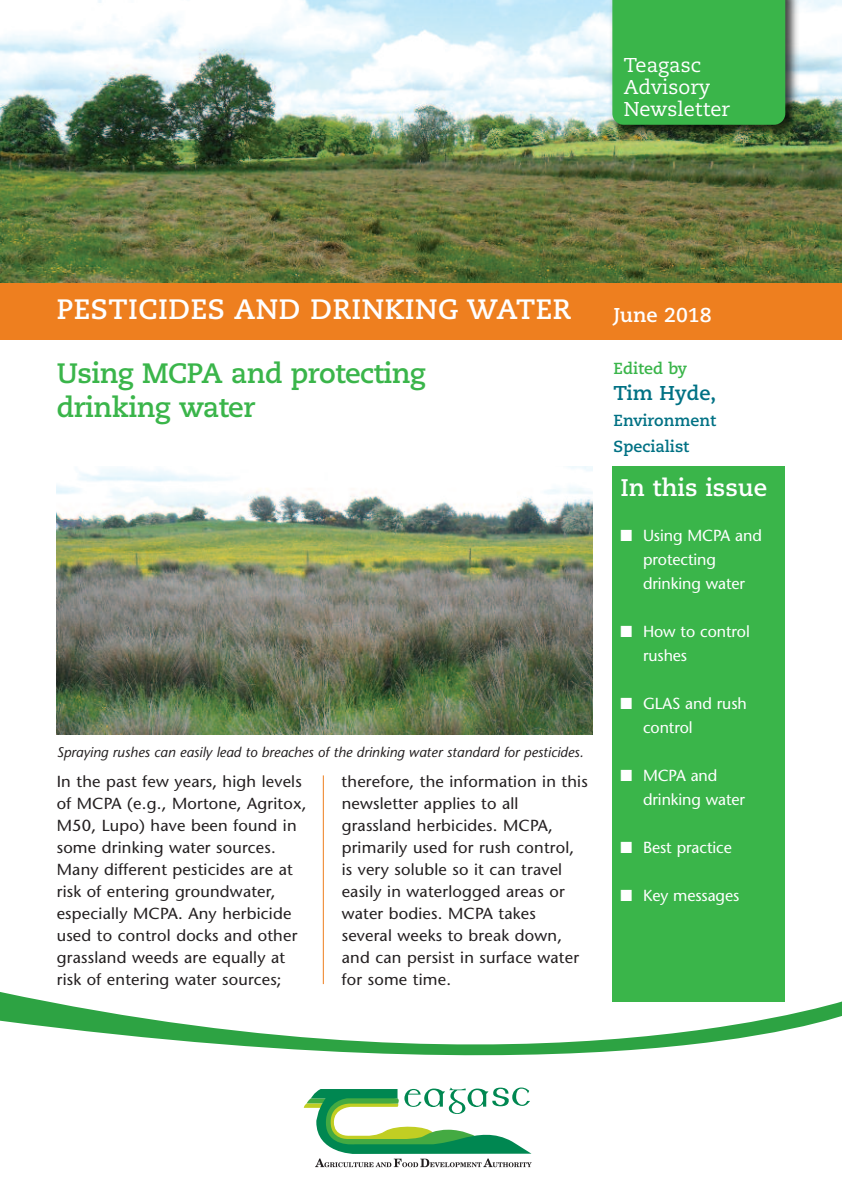
<style>
.page{position:relative;width:842px;height:1191px;background:#fff}
.page>*{position:absolute;margin:0;border:0;box-sizing:border-box;transform-origin:0 0}
.t1{font:700 28px/34.6px "Caecilia";letter-spacing:-.02em;color:#3ab54a}
.t2{font:700 28px "Caecilia";letter-spacing:.02em;color:#fff}
.t3{font:700 24px "Caecilia";color:#fff}
.t4{font:20px/22px "Caecilia";color:#fff}
.t5{font:700 20px "Caecilia";color:#fff}
.t6{font:700 20px "Caecilia";color:#007184}
.t7{font:16px/22px "Stone Sans";letter-spacing:.01em;color:#231f20}
.t8{font:16px/24px "Stone Sans";letter-spacing:-.005em;color:#fff}
.t9{font:700 16px/26px "Caecilia";color:#007184}
.t10{font:700 16px "Caecilia";color:#3ab54a}
.t11{font:italic 14px "Stone Sans";color:#231f20}
</style>
<div class="page">
<svg style="left:0;top:992px;width:842px;height:64px"></svg>
<img style="left:0;top:0;width:842px;height:283px">
<svg style="left:304px;top:1087px;width:228px;height:80px"></svg>
<div style="left:0;top:283px;width:842px;height:57px;background:#ee7f1f"></div>
<div style="left:612px;top:466px;width:173px;height:536px;background:#3ab54a"></div>
<img style="left:605px;top:0;width:200px;height:145px">
<div style="left:612px;top:0;width:173px;height:125px;background:#3ab54a"></div>
<img style="left:57px;top:466px;width:535px;height:268px">
<hr style="left:323px;top:775px;width:1px;height:209px;background:#ee7f1f">
<p class="t4" style="left:624px;top:56px;width:108px">Teagasc<br>Advisory<br>Newsletter</p>
<h1 class="t2" style="left:57px;top:297px;width:516px">PESTICIDES AND DRINKING WATER</h1>
<h1 class="t1" style="left:57px;top:358px;width:371px">Using MCPA and protecting drinking water</h1>
<p class="t11" style="left:57px;top:746px;width:528px">Spraying rushes can easily lead to breaches of the drinking water standard for pesticides.</p>
<p class="t7" style="left:57px;top:772px;width:251px">In the past few years, high levels of MCPA (e.g., Mortone, Agritox,<br>M50, Lupo) have been found in some drinking water sources.<br>Many different pesticides are at risk of entering groundwater, especially MCPA. Any herbicide used to control docks and other grassland weeds are equally at risk of entering water sources;</p>
<p class="t7" style="left:342px;top:772px;width:248px">therefore, the information in this newsletter applies to all grassland herbicides. MCPA, primarily used for rush control, is very soluble so it can travel easily in waterlogged areas or water bodies. MCPA takes several weeks to break down, and can persist in surface water for some time.</p>
<p class="t5" style="left:614px;top:306px;width:99px">June 2018</p>
<p class="t10" style="left:614px;top:361px;width:75px">Edited by</p>
<p class="t6" style="left:614px;top:384px;width:104px">Tim Hyde,</p>
<p class="t9" style="left:614px;top:408px;width:104px">Environment<br>Specialist</p>
<h2 class="t3" style="left:620px;top:477px;width:148px">In this issue</h2>
<p class="t8" style="left:643px;top:525px;width:120px;text-indent:-23px">■ Using MCPA and protecting drinking water</p>
<p class="t8" style="left:643px;top:621px;width:108px;text-indent:-23px">■ How to control rushes</p>
<p class="t8" style="left:643px;top:693px;width:105px;text-indent:-23px">■ GLAS and rush control</p>
<p class="t8" style="left:643px;top:765px;width:104px;text-indent:-23px">■ MCPA and drinking water</p>
<p class="t8" style="left:620px;top:837px;width:113px">■ Best practice</p>
<p class="t8" style="left:620px;top:885px;width:120px">■ Key messages</p>
</div>
